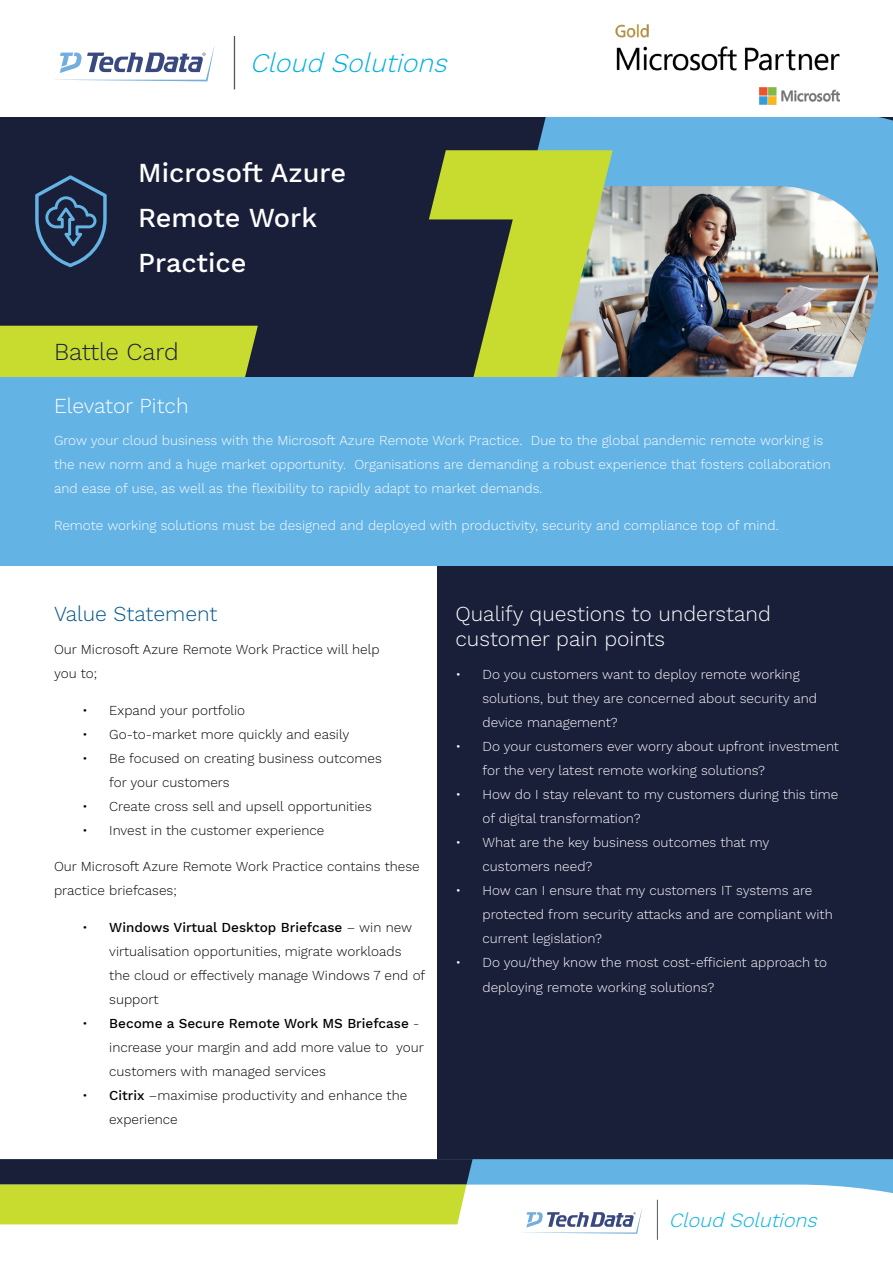
<style>
.page{position:relative;width:893px;height:1263px;background:#fff}
.page>*{position:absolute;margin:0;border:0;box-sizing:border-box;transform-origin:0 0}
.t1{font:500 27px/45px "Work Sans";color:#fff}
.t2{font:italic 300 26.55px "Work Sans";color:#00b1e2}
.t3{font:300 24px "Work Sans";color:#1a1f39}
.t4{font:300 21px/25.2px "Work Sans";color:#fff}
.t5{font:300 21px "Work Sans";color:#00558c}
.t6{font:italic 300 19.95px "Work Sans";color:#00b1e2}
.t7{font:300 13.5px/24px "Work Sans";color:#fff}
.t8{font:300 13.5px/24px "Work Sans";color:#000}
.s1{font-weight:500}
</style>
<div class="page">
<div style="left:437px;top:512px;width:456px;height:649px;background:#1a1f39"></div>
<hr style="left:657px;top:1200px;width:1px;height:40px;background:#53565a">
<div style="left:0;top:117px;width:893px;height:260px;background:#1a1f39"></div>
<img style="left:537px;top:117px;width:356px;height:260px">
<svg style="left:429px;top:150px;width:184px;height:227px"></svg>
<div style="left:0;top:326px;width:258px;height:51px;background:#c8dc30"></div>
<svg style="left:0;top:1159px;width:893px;height:75px"></svg>
<div style="left:0;top:377px;width:893px;height:189px;background:#63b3e4"></div>
<svg style="left:54px;top:46px;width:161px;height:35px"></svg>
<hr style="left:234px;top:36px;width:1px;height:53px;background:#53565a">
<img style="left:615px;top:24px;width:225px;height:81px">
<svg style="left:35px;top:175px;width:72px;height:92px"></svg>
<h2 class="t2" style="left:250px;top:48px;width:207px">Cloud Solutions</h2>
<h1 class="t1" style="left:138px;top:152px;width:209px">Microsoft Azure<br>Remote Work<br>Practice</h1>
<h3 class="t3" style="left:54px;top:338px;width:126px">Battle Card</h3>
<h3 class="t4" style="left:54px;top:394px;width:136px">Elevator Pitch</h3>
<p class="t7" style="left:54px;top:429px;width:778px">Grow your cloud business with the Microsoft Azure Remote Work Practice. Due to the global pandemic remote working is the new norm and a huge market opportunity. Organisations are demanding a robust experience that fosters collaboration and ease of use, as well as the flexibility to rapidly adapt to market demands.</p>
<p class="t7" style="left:54px;top:514px;width:726px">Remote working solutions must be designed and deployed with productivity, security and compliance top of mind.</p>
<h3 class="t5" style="left:54px;top:602px;width:165px">Value Statement</h3>
<p class="t8" style="left:54px;top:638px;width:327px">Our Microsoft Azure Remote Work Practice will help you to;</p>
<p class="t8" style="left:82px;top:698px;width:164px">• Expand your portfolio</p>
<p class="t8" style="left:82px;top:722px;width:269px">• Go-to-market more quickly and easily</p>
<p class="t8" style="left:109px;top:746px;width:274px;text-indent:-27px">• Be focused on creating business outcomes for your customers</p>
<p class="t8" style="left:82px;top:794px;width:291px">• Create cross sell and upsell opportunities</p>
<p class="t8" style="left:82px;top:818px;width:244px">• Invest in the customer experience</p>
<p class="t8" style="left:54px;top:855px;width:367px">Our Microsoft Azure Remote Work Practice contains these practice briefcases;</p>
<p class="t8" style="left:109px;top:916px;width:318px;text-indent:-27px">• <span class="s1">Windows Virtual Desktop Briefcase</span> – win new virtualisation opportunities, migrate workloads the cloud or effectively manage Windows 7 end of support</p>
<p class="t8" style="left:109px;top:1012px;width:316px;text-indent:-27px">• <span class="s1">Become a Secure Remote Work MS Briefcase</span> - increase your margin and add more value to your customers with managed services</p>
<p class="t8" style="left:109px;top:1084px;width:300px;text-indent:-27px">• <span class="s1">Citrix</span> –maximise productivity and enhance the experience</p>
<h3 class="t4" style="left:455px;top:602px;width:317px">Qualify questions to understand customer pain points</h3>
<p class="t7" style="left:482px;top:663px;width:336px;text-indent:-27px">• Do you customers want to deploy remote working solutions, but they are concerned about security and device management?</p>
<p class="t7" style="left:482px;top:735px;width:358px;text-indent:-27px">• Do your customers ever worry about upfront investment for the very latest remote working solutions?</p>
<p class="t7" style="left:482px;top:783px;width:357px;text-indent:-27px">• How do I stay relevant to my customers during this time of digital transformation?</p>
<p class="t7" style="left:482px;top:831px;width:289px;text-indent:-27px">• What are the key business outcomes that my customers need?</p>
<p class="t7" style="left:482px;top:879px;width:352px;text-indent:-27px">• How can I ensure that my customers IT systems are protected from security attacks and are compliant with current legislation?</p>
<p class="t7" style="left:482px;top:950px;width:346px;line-height:25.2px;text-indent:-27px">• Do you/they know the most cost-efficient approach to deploying remote working solutions?</p>
<h3 class="t6" style="left:669px;top:1208px;width:155px">Cloud Solutions</h3>
</div>
